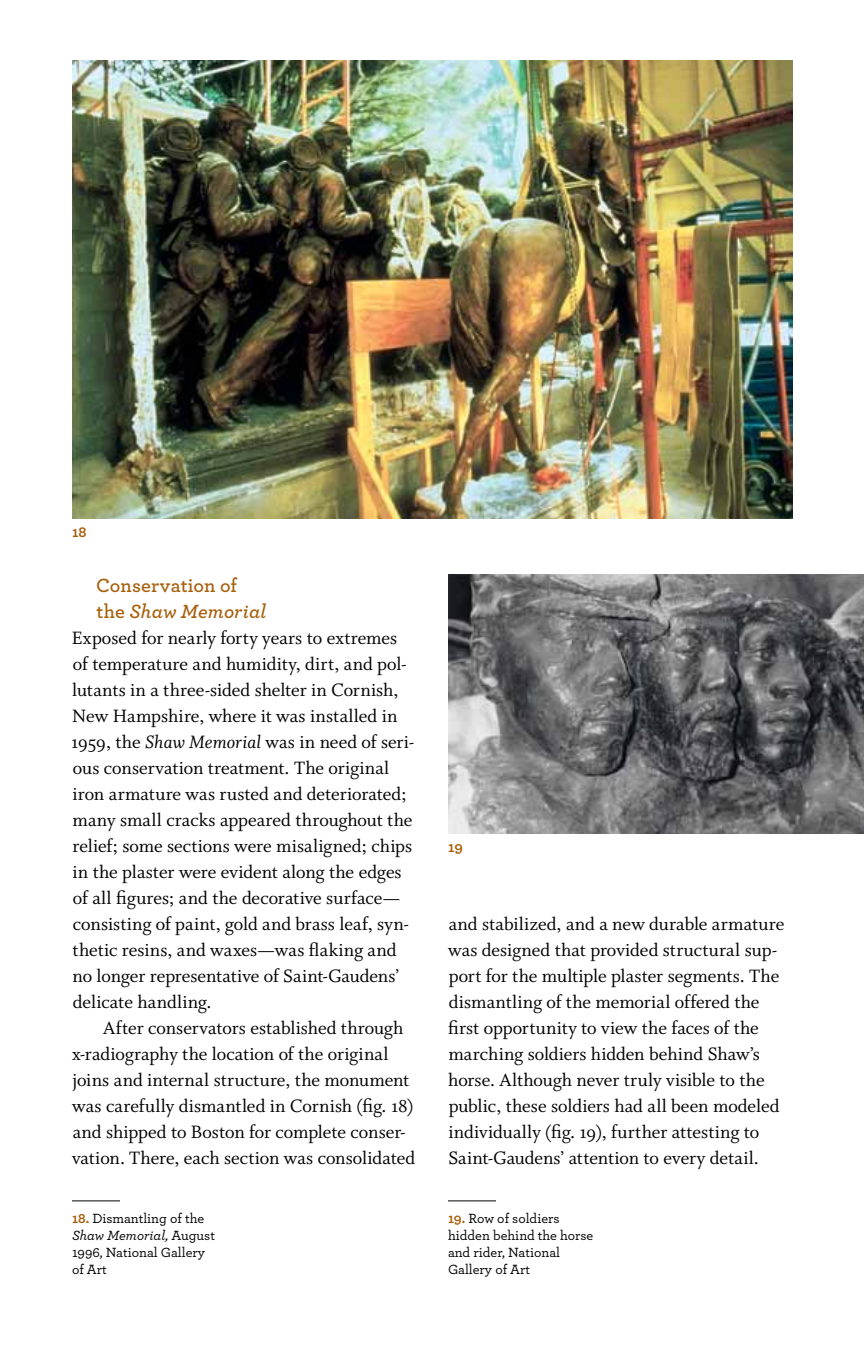
<style>
.page{position:relative;width:864px;height:1368px;background:#fff}
.page>*{position:absolute;margin:0;border:0;box-sizing:border-box;transform-origin:0 0}
.t1{font:20px/26px "Whitman Roman Os F";color:#000}
.t2{font:600 20px/26px "Archer";letter-spacing:.005em;color:#a7600c}
.t3{font:700 15px "Archer";color:#a7600c}
.t4{font:500 14px/17px "Archer";color:#000}
.s1{font-style:italic}
.s2{font-family:"Whitman Italic Os F"}
.s3{font-weight:700;color:#a7600c}
</style>
<div class="page">
<hr style="left:448px;top:1201px;width:48px;height:1px;background:#000">
<hr style="left:72px;top:1201px;width:48px;height:1px;background:#000">
<img style="left:72px;top:60px;width:720px;height:459px">
<img style="left:448px;top:574px;width:416px;height:260px">
<p class="t3" style="left:72px;top:520px;width:16px">18</p>
<p class="t2" style="left:96px;top:571px;width:172px">Conservation of the <span class="s1">Shaw Memorial</span></p>
<p class="t1" style="left:71px;top:625px;width:345px">Exposed for nearly forty years to extremes of temperature and humidity, dirt, and pol&shy;lutants in a three-sided shelter in Cornish, New Hampshire, where it was installed in 1959, the <span class="s2">Shaw Memorial</span> was in need of seri&shy;ous conservation treatment. The original iron armature was rusted and deteriorated; many small cracks appeared throughout the relief; some sections were misaligned; chips in the plaster were evident along the edges of all figures; and the decorative surface— consisting of paint, gold and brass leaf, syn&shy;thetic resins, and waxes—was flaking and no longer representative of Saint-Gaudens’ delicate handling.</p>
<p class="t1" style="left:72px;top:1015px;width:345px;text-indent:31px">After conservators established through x-radiography the location of the original joins and internal structure, the monument was carefully dismantled in Cornish (fig. 18) and shipped to Boston for complete conser&shy;vation. There, each section was consolidated</p>
<p class="t4" style="left:72px;top:1209px;width:145px"><span class="s3">18.</span> Dismantling of the<br><span class="s1">Shaw Memorial,</span> August<br>1996, National Gallery of Art</p>
<p class="t3" style="left:448px;top:835px;width:16px">19</p>
<p class="t1" style="left:448px;top:911px;width:338px">and stabilized, and a new durable armature was designed that provided structural sup&shy;port for the multiple plaster segments. The dismantling of the memorial offered the first opportunity to view the faces of the marching soldiers hidden behind Shaw’s horse. Although never truly visible to the public, these soldiers had all been modeled individually (fig. 19), further attesting to Saint-Gaudens’ attention to every detail.</p>
<p class="t4" style="left:448px;top:1209px;width:147px"><span class="s3">19.</span> Row of soldiers hidden behind the horse and rider, National<br>Gallery of Art</p>
</div>
